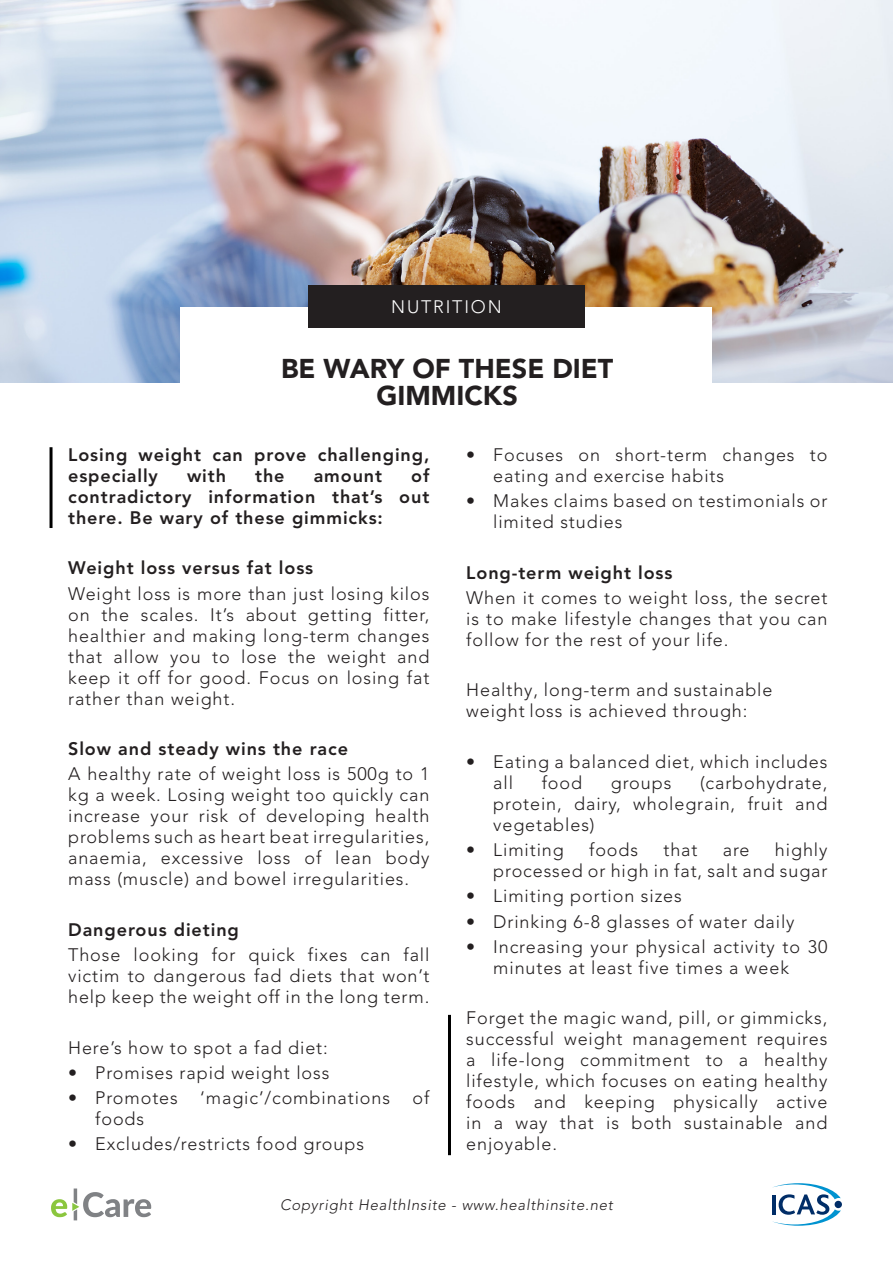
<style>
.page{position:relative;width:893px;height:1263px;background:#fff}
.page>*{position:absolute;margin:0;border:0;box-sizing:border-box;transform-origin:0 0}
.t1{font:900 27px/27px "Avenir LT Std";color:#231f20;text-align:center}
.t2{font:300 18px/21px "Avenir LT Std";letter-spacing:.05em;color:#231f20}
.t3{font:800 18px/21px "Avenir LT Std";letter-spacing:.05em;color:#231f20}
.t4{font:300 18px "Avenir LT Std";letter-spacing:.1em;color:#fff}
.t5{font:italic 300 15px "Avenir LT Std";letter-spacing:.05em;color:#231f20}
.s1{font-weight:800}
</style>
<div class="page">
<svg style="left:51px;top:1188px;width:100px;height:32px"></svg>
<svg style="left:772px;top:1183px;width:69px;height:43px"></svg>
<img style="left:0;top:0;width:893px;height:383px">
<div style="left:181px;top:307px;width:531px;height:140px;background:#fff"></div>
<div style="left:308px;top:286px;width:277px;height:42px;background:#231f20"></div>
<hr style="left:50px;top:447px;width:3px;height:81px;background:#000">
<hr style="left:448px;top:1015px;width:3px;height:140px;background:#000">
<p class="t4" style="left:391px;top:296px;width:112px">NUTRITION</p>
<p class="t1" style="left:281px;top:355px;width:334px">BE WARY OF THESE DIET<br>GIMMICKS</p>
<p class="t3" style="left:68px;top:444px;width:363px">Losing weight can prove challenging, especially</p>
<p class="t3" style="left:68px;top:465px;width:363px;text-align:justify;text-indent:343px">of contradictory information that’s out there. Be wary of these gimmicks:</p>
<p class="t3" style="left:68px;top:558px;width:247px">Weight loss versus fat loss</p>
<p class="t2" style="left:68px;top:583px;width:363px;text-align:justify">Weight loss is more than just losing kilos on the scales. It’s about getting fitter, healthier and making long-term changes that allow you to lose the weight and keep it off for good. Focus on losing fat rather than weight.</p>
<p class="t3" style="left:68px;top:738px;width:281px">Slow and steady wins the race</p>
<p class="t2" style="left:68px;top:764px;width:363px;text-align:justify">A healthy rate of weight loss is 500g to 1 kg a week. Losing weight too quickly can increase your risk of developing health problems such as heart beat irregularities, anaemia, excessive loss of lean body mass (muscle) and bowel irregularities.</p>
<p class="t3" style="left:68px;top:919px;width:172px">Dangerous dieting</p>
<p class="t2" style="left:68px;top:944px;width:363px;text-align:justify">Those looking for quick fixes can fall victim to dangerous fad diets that won’t help keep the weight off in the long term.</p>
<p class="t2" style="left:68px;top:1037px;width:261px">Here’s how to spot a fad diet:</p>
<p class="t2" style="left:68px;top:1062px;width:263px">• Promises rapid weight loss</p>
<p class="t2" style="left:95px;top:1087px;width:336px;text-indent:-27px">• Promotes ‘magic’/combinations of foods</p>
<p class="t2" style="left:68px;top:1134px;width:297px">• Excludes/restricts food groups</p>
<p class="t3" style="left:187px;top:465px;width:41px">with</p>
<p class="t3" style="left:255px;top:465px;width:31px">the</p>
<p class="t3" style="left:314px;top:465px;width:70px">amount</p>
<p class="t2" style="left:493px;top:444px;width:336px;text-indent:-27px">• Focuses on short-term changes to eating and exercise habits</p>
<p class="t2" style="left:493px;top:490px;width:336px;text-indent:-27px">• Makes claims based on testimonials or limited studies</p>
<p class="t2" style="left:466px;top:560px;width:363px;line-height:25.2px"><span class="s1">Long-term weight loss<br></span>When it comes to weight loss, the secret</p>
<p class="t2" style="left:466px;top:608px;width:363px">is to make lifestyle changes that you can follow for the rest of your life.</p>
<p class="t2" style="left:466px;top:680px;width:308px">Healthy, long-term and sustainable weight loss is achieved through:</p>
<p class="t2" style="left:493px;top:751px;width:336px;text-indent:-27px">• Eating a balanced diet, which includes all</p>
<p class="t2" style="left:542px;top:772px;width:42px">food</p>
<p class="t2" style="left:611px;top:772px;width:62px">groups</p>
<p class="t2" style="left:493px;top:772px;width:336px;text-align:justify;text-indent:207px">(carbohydrate, protein, dairy, wholegrain, fruit and vegetables)</p>
<p class="t2" style="left:466px;top:839px;width:99px">• Limiting</p>
<p class="t2" style="left:589px;top:839px;width:50px">foods</p>
<p class="t2" style="left:663px;top:839px;width:36px">that</p>
<p class="t2" style="left:723px;top:839px;width:28px">are</p>
<p class="t2" style="left:493px;top:839px;width:336px;text-align:right">highly<br>processed or high in fat, salt and sugar</p>
<p class="t2" style="left:466px;top:886px;width:217px">• Limiting portion sizes</p>
<p class="t2" style="left:466px;top:911px;width:330px">• Drinking 6-8 glasses of water daily</p>
<p class="t2" style="left:493px;top:936px;width:336px;text-indent:-27px">• Increasing your physical activity to 30 minutes at least five times a week</p>
<p class="t2" style="left:466px;top:1008px;width:363px;text-align:justify">Forget the magic wand, pill, or gimmicks, successful weight management requires a life-long commitment to a healthy lifestyle, which focuses on eating healthy foods and keeping physically active in a way that is both sustainable and enjoyable.</p>
<p class="t5" style="left:280px;top:1196px;width:334px">Copyright HealthInsite - www.healthinsite.net</p>
</div>
